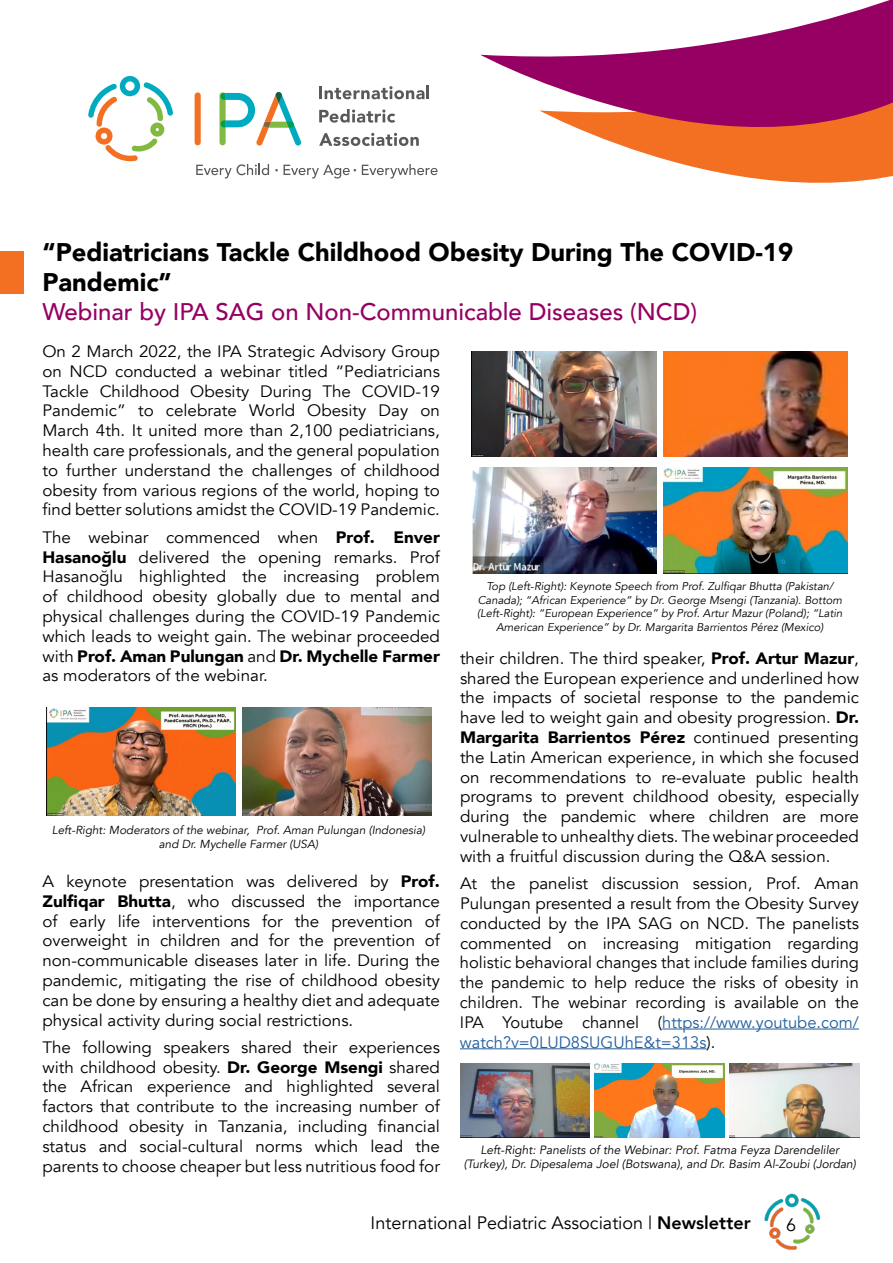
<style>
.page{position:relative;width:893px;height:1263px;background:#fff}
.page>*{position:absolute;margin:0;border:0;box-sizing:border-box;transform-origin:0 0}
.t1{font:900 25.5px/30.6px "Avenir";color:#000}
.t2{font:500 24px "Avenir";color:#950062}
.t3{font:18px "Avenir";color:#000}
.t4{font:16.5px/19.8px "Avenir";color:#000;text-align:justify}
.t5{font:italic 12px/14.4px "Avenir";color:#000;text-align:center}
.t6{font:italic 11.7px/14px "Avenir";color:#000;text-align:center}
.t7{font:italic 11.25px/13.5px "Avenir";color:#000;text-align:center}
.s1{font-weight:900}
.s2{color:#215e9e}
.s3{font-weight:800}
</style>
<div class="page">
<img style="left:764px;top:1193px;width:57px;height:57px">
<svg style="left:88px;top:76px;width:85px;height:85px"></svg>
<div style="left:195px;top:92px;width:6px;height:53px;background:#f36f21;border-radius:3px"></div>
<svg style="left:319px;top:86px;width:110px;height:13px"></svg>
<svg style="left:319px;top:109px;width:76px;height:14px"></svg>
<svg style="left:319px;top:133px;width:100px;height:13px"></svg>
<svg style="left:196px;top:164px;width:73px;height:14px"></svg>
<svg style="left:284px;top:165px;width:72px;height:13px"></svg>
<svg style="left:362px;top:164px;width:76px;height:14px"></svg>
<svg style="left:220px;top:92px;width:82px;height:54px"></svg>
<svg style="left:480px;top:0;width:413px;height:183px"></svg>
<img style="left:47px;top:707px;width:188px;height:108px">
<img style="left:243px;top:707px;width:189px;height:108px">
<hr style="left:662px;top:1028px;width:197px;height:1px;background:#215e9e">
<hr style="left:460px;top:1048px;width:246px;height:1px;background:#215e9e">
<div style="left:0;top:252px;width:24px;height:42px;background:#f36f21"></div>
<img style="left:472px;top:351px;width:184px;height:105px">
<img style="left:663px;top:351px;width:185px;height:105px">
<img style="left:472px;top:468px;width:184px;height:105px">
<img style="left:663px;top:468px;width:185px;height:105px">
<img style="left:460px;top:1063px;width:130px;height:74px">
<img style="left:595px;top:1063px;width:130px;height:74px">
<img style="left:730px;top:1063px;width:130px;height:74px">
<h1 class="t1" style="left:42px;top:236px;width:752px">“Pediatricians Tackle Childhood Obesity During The COVID-19<br>Pandemic”</h1>
<h2 class="t2" style="left:42px;top:291px;width:656px">Webinar by IPA SAG on Non-Communicable Diseases (NCD)</h2>
<p class="t4" style="left:42px;top:342px;width:399px">On 2 March 2022, the IPA Strategic Advisory Group on NCD conducted a webinar titled “Pediatricians Tackle Childhood Obesity During The COVID-19<br>Pandemic” to celebrate World Obesity Day on March 4th. It united more than 2,100 pediatricians, health care professionals, and the general population to further understand the challenges of childhood obesity from various regions of the world, hoping to find better solutions amidst the COVID-19 Pandemic.</p>
<p class="t4" style="left:42px;top:527px;width:399px">The webinar commenced when <span class="s1">Prof. Enver Hasanoğlu</span> delivered the opening remarks. Prof Hasanoğlu highlighted the increasing problem of childhood obesity globally due to mental and physical challenges during the COVID-19 Pandemic which leads to weight gain. The webinar proceeded with <span class="s1">Prof. Aman Pulungan</span> and <span class="s1">Dr. Mychelle Farmer </span>as moderators of the webinar.</p>
<p class="t6" style="left:52px;top:823px;width:375px">Left-Right: Moderators of the webinar, Prof. Aman Pulungan (Indonesia) and Dr. Mychelle Farmer (USA)</p>
<p class="t4" style="left:42px;top:872px;width:399px">A keynote presentation was delivered by <span class="s1">Prof.<br>Zulfiqar Bhutta</span>, who discussed the importance of early life interventions for the prevention of overweight in children and for the prevention of non-communicable diseases later in life. During the pandemic, mitigating the rise of childhood obesity can be done by ensuring a healthy diet and adequate physical activity during social restrictions.</p>
<p class="t4" style="left:42px;top:1037px;width:399px">The following speakers shared their experiences with childhood obesity. <span class="s1">Dr. George Msengi</span> shared the African experience and highlighted several factors that contribute to the increasing number of childhood obesity in Tanzania, including financial status and social-cultural norms which lead the parents to choose cheaper but less nutritious food for</p>
<p class="t7" style="left:477px;top:580px;width:367px">Top (Left-Right): Keynote Speech from Prof. Zulfiqar Bhutta (Pakistan/ Canada); “African Experience” by Dr. George Msengi (Tanzania). Bottom (Left-Right): “European Experience” by Prof. Artur Mazur (Poland); “Latin American Experience” by Dr. Margarita Barrientos Pérez (Mexico)</p>
<p class="t4" style="left:460px;top:648px;width:401px">their children. The third speaker, <span class="s1">Prof. Artur Mazur</span>, shared the European experience and underlined how the impacts of societal response to the pandemic have led to weight gain and obesity progression. <span class="s1">Dr.<br>Margarita Barrientos Pérez</span> continued presenting the Latin American experience, in which she focused on recommendations to re-evaluate public health programs to prevent childhood obesity, especially during the pandemic where children are more vulnerable to unhealthy diets. The webinar proceeded with a fruitful discussion during the Q&amp;A session.</p>
<p class="t4" style="left:460px;top:874px;width:401px">At the panelist discussion session, Prof. Aman Pulungan presented a result from the Obesity Survey conducted by the IPA SAG on NCD. The panelists commented on increasing mitigation regarding holistic behavioral changes that include families during the pandemic to help reduce the risks of obesity in children. The webinar recording is available on the IPA Youtube channel (<span class="s2">https://www.youtube.com/ watch?v=0LUD8SUGUhE&amp;t=313s</span>).</p>
<p class="t5" style="left:464px;top:1143px;width:394px">Left-Right: Panelists of the Webinar: Prof. Fatma Feyza Darendeliler (Turkey), Dr. Dipesalema Joel (Botswana), and Dr. Basim Al-Zoubi (Jordan)</p>
<p class="t3" style="left:371px;top:1212px;width:382px">International Pediatric Association | <span class="s3">Newsletter</span></p>
<p class="t3" style="left:786px;top:1214px;width:12px">6</p>
</div>
